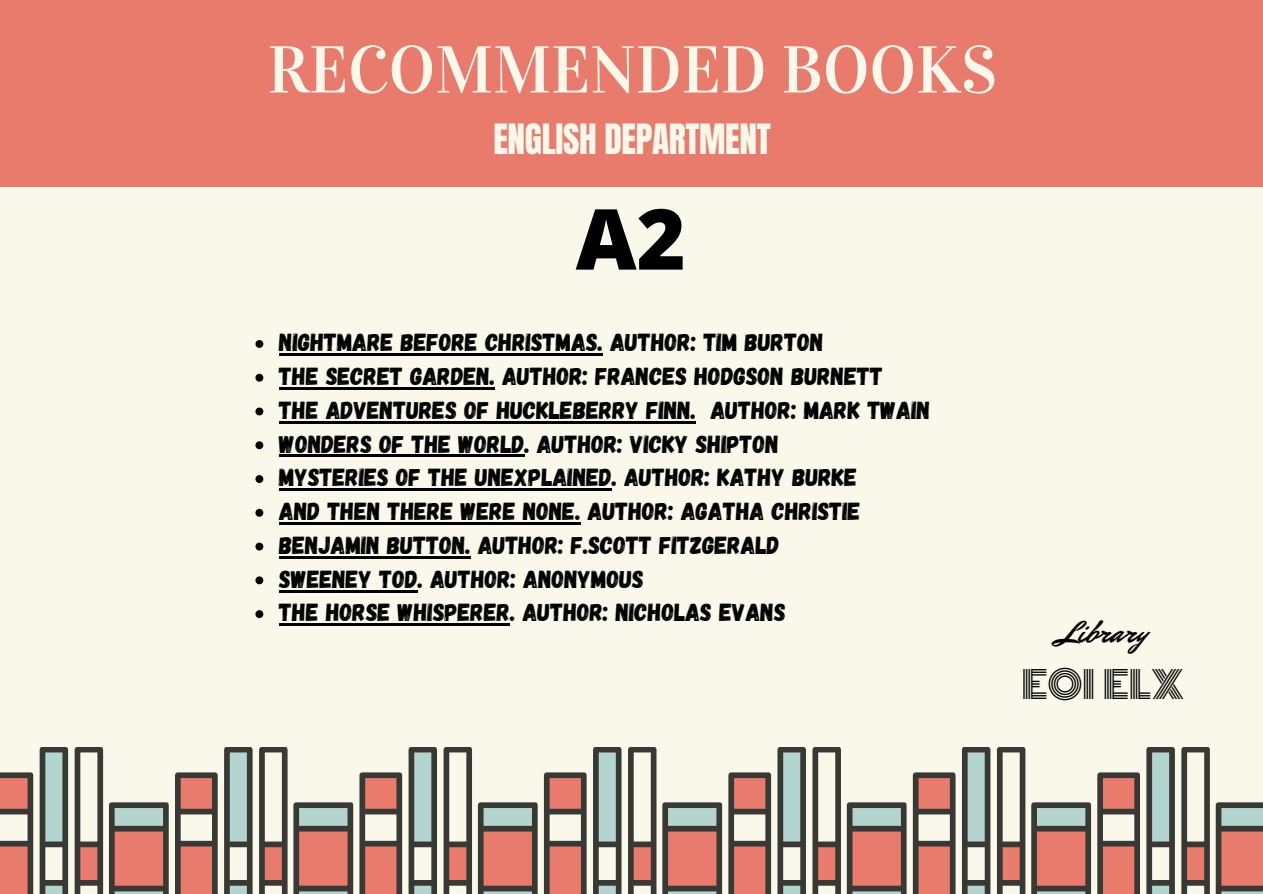
<style>
.page{position:relative;width:1263px;height:894px;background:#fff}
.page>*{position:absolute;margin:0;border:0;box-sizing:border-box;transform-origin:0 0}
.t1{font:800 84px "Open Sans";color:#000}
.t2{font:66.15px "Vidaloka";color:#f9f8ea}
.t3{font:37.05px "Monoton";color:#000}
.t4{font:35.4px "Anton";letter-spacing:-.01em;color:#f9f8ea}
.t5{font:31.65px "Mr Dafoe";color:#000}
.t6{font:24.6px "Gagalin";color:#000}
</style>
<div class="page">
<div style="left:0;top:0;width:1263px;height:893px;background:#f9f8ea"></div>
<div style="left:0;top:0;width:1263px;height:187px;background:#e97b6d"></div>
<svg style="left:0;top:747px;width:1263px;height:146px"></svg>
<svg style="left:255px;top:340px;width:8px;height:8px"></svg>
<hr style="left:279px;top:353px;width:324px;height:2px;background:#000">
<svg style="left:255px;top:373px;width:8px;height:8px"></svg>
<hr style="left:279px;top:387px;width:216px;height:2px;background:#000">
<svg style="left:255px;top:407px;width:8px;height:8px"></svg>
<hr style="left:279px;top:421px;width:417px;height:2px;background:#000">
<svg style="left:255px;top:441px;width:8px;height:8px"></svg>
<hr style="left:279px;top:454px;width:246px;height:3px;background:#000">
<svg style="left:255px;top:475px;width:8px;height:8px"></svg>
<hr style="left:279px;top:488px;width:333px;height:2px;background:#000">
<svg style="left:255px;top:508px;width:8px;height:8px"></svg>
<hr style="left:279px;top:522px;width:301px;height:2px;background:#000">
<svg style="left:255px;top:542px;width:8px;height:8px"></svg>
<hr style="left:279px;top:556px;width:192px;height:2px;background:#000">
<svg style="left:255px;top:576px;width:8px;height:8px"></svg>
<hr style="left:279px;top:589px;width:139px;height:3px;background:#000">
<svg style="left:255px;top:610px;width:8px;height:8px"></svg>
<hr style="left:279px;top:623px;width:231px;height:2px;background:#000">
<p class="t2" style="left:267px;top:30px;width:731px">RECOMMENDED BOOKS</p>
<p class="t4" style="left:493px;top:114px;width:279px">ENGLISH DEPARTMENT</p>
<p class="t1" style="left:576px;top:180px;width:112px">A2</p>
<p class="t6" style="left:279px;top:326px;width:546px">NIGHTMARE BEFORE CHRISTMAS. AUTHOR: TIM BURTON</p>
<p class="t6" style="left:279px;top:360px;width:605px">THE SECRET GARDEN. AUTHOR: FRANCES HODGSON BURNETT</p>
<p class="t6" style="left:279px;top:394px;width:652px">THE ADVENTURES OF HUCKLEBERRY FINN. AUTHOR: MARK TWAIN</p>
<p class="t6" style="left:279px;top:427px;width:501px">WONDERS OF THE WORLD. AUTHOR: VICKY SHIPTON</p>
<p class="t6" style="left:279px;top:461px;width:579px">MYSTERIES OF THE UNEXPLAINED. AUTHOR: KATHY BURKE</p>
<p class="t6" style="left:279px;top:495px;width:583px">AND THEN THERE WERE NONE. AUTHOR: AGATHA CHRISTIE</p>
<p class="t6" style="left:279px;top:529px;width:502px">BENJAMIN BUTTON. AUTHOR: F.SCOTT FITZGERALD</p>
<p class="t6" style="left:279px;top:562px;width:366px">SWEENEY TOD. AUTHOR: ANONYMOUS</p>
<p class="t6" style="left:279px;top:596px;width:508px">THE HORSE WHISPERER. AUTHOR: NICHOLAS EVANS</p>
<p class="t5" style="left:1059px;top:610px;width:90px">Library</p>
<p class="t3" style="left:1022px;top:655px;width:164px">EOI ELX</p>
</div>
